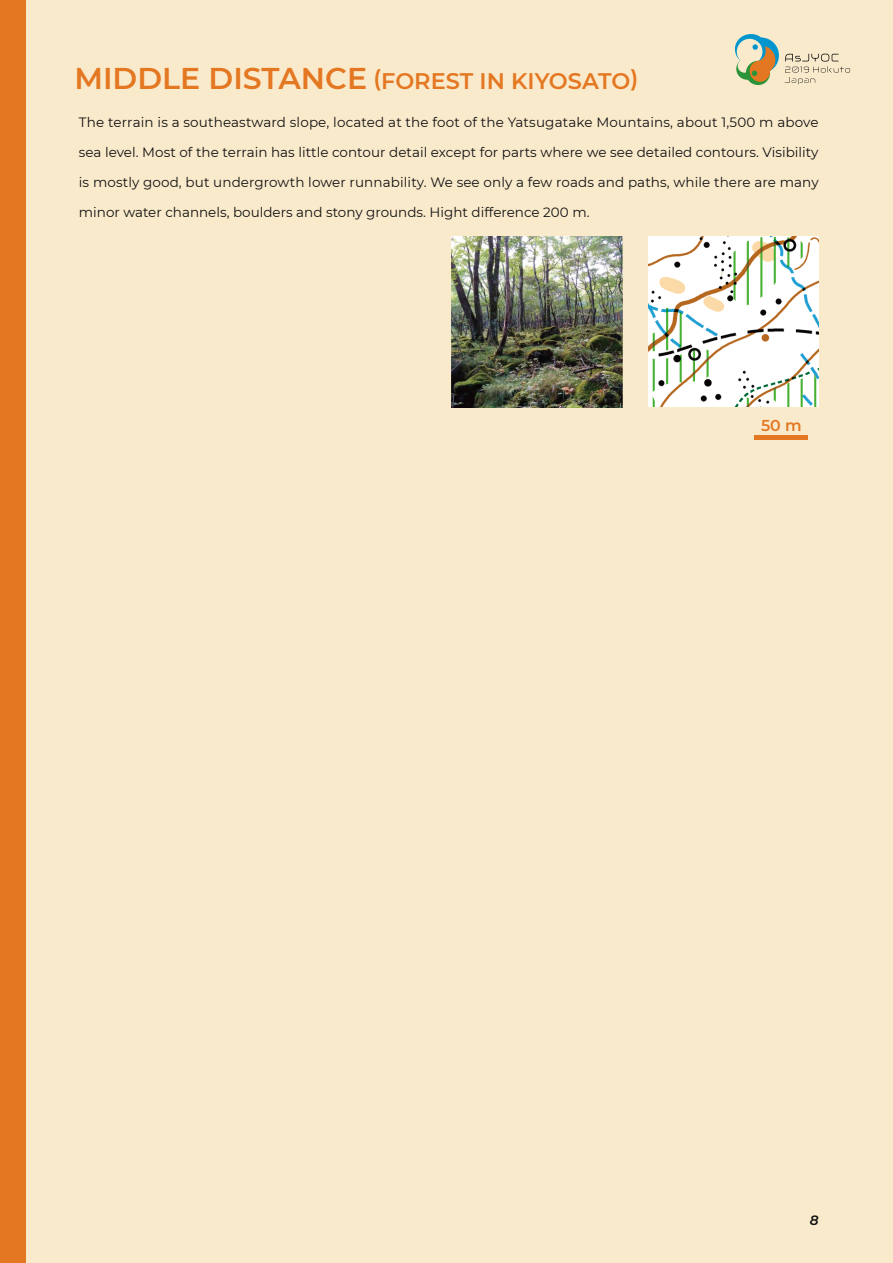
<style>
.page{position:relative;width:893px;height:1263px;background:#faeacc}
.page>*{position:absolute;margin:0;border:0;box-sizing:border-box;transform-origin:0 0}
.t1{font:600 22.5px "Montserrat";color:#e47721}
.t2{font:600 15.75px "Montserrat";color:#e47721}
.t3{font:13.5px "Montserrat";color:#121212}
.t4{font:italic 600 13.5px "Montserrat";color:#121212}
.s1{font-size:30px}
</style>
<div class="page">
<svg style="left:785px;top:54px;width:65px;height:30px"></svg>
<svg style="left:736px;top:58px;width:22px;height:22px"></svg>
<svg style="left:743px;top:37px;width:36px;height:36px"></svg>
<div style="left:747px;top:46px;width:28px;height:28px;background:#e47721;border-radius:50%"></div>
<div style="left:738px;top:59px;width:13px;height:14px;background:#faeacc;border-radius:50%"></div>
<svg style="left:746px;top:61px;width:24px;height:24px"></svg>
<svg style="left:750px;top:62px;width:20px;height:20px"></svg>
<div style="left:750px;top:61px;width:19px;height:19px;background:#d27821;border-radius:50%"></div>
<div style="left:750px;top:61px;width:20px;height:20px;background:#e47721;border-radius:50%"></div>
<div style="left:750px;top:62px;width:20px;height:19px;background:#e47721;border-radius:50%"></div>
<svg style="left:752px;top:71px;width:5px;height:5px"></svg>
<svg style="left:735px;top:34px;width:31px;height:30px"></svg>
<div style="left:0;top:0;width:26px;height:1263px;background:#e47721"></div>
<img style="left:648px;top:237px;width:171px;height:170px">
<div style="left:755px;top:435px;width:53px;height:5px;background:#e47721"></div>
<img style="left:452px;top:237px;width:170px;height:170px">
<h1 class="t1" style="left:74px;top:65px;width:565px"><span class="s1">MIDDLE DISTANCE</span> (FOREST IN KIYOSATO)</h1>
<p class="t3" style="left:79px;top:113px;width:741px">The terrain is a southeastward slope, located at the foot of the Yatsugatake Mountains, about 1,500 m above</p>
<p class="t3" style="left:79px;top:143px;width:741px">sea level. Most of the terrain has little contour detail except for parts where we see detailed contours. Visibility</p>
<p class="t3" style="left:79px;top:173px;width:741px">is mostly good, but undergrowth lower runnability. We see only a few roads and paths, while there are many</p>
<p class="t3" style="left:79px;top:203px;width:512px">minor water channels, boulders and stony grounds. Hight difference 200 m.</p>
<p class="t2" style="left:761px;top:414px;width:42px">50 m</p>
<p class="t4" style="left:810px;top:1211px;width:10px">8</p>
</div>
